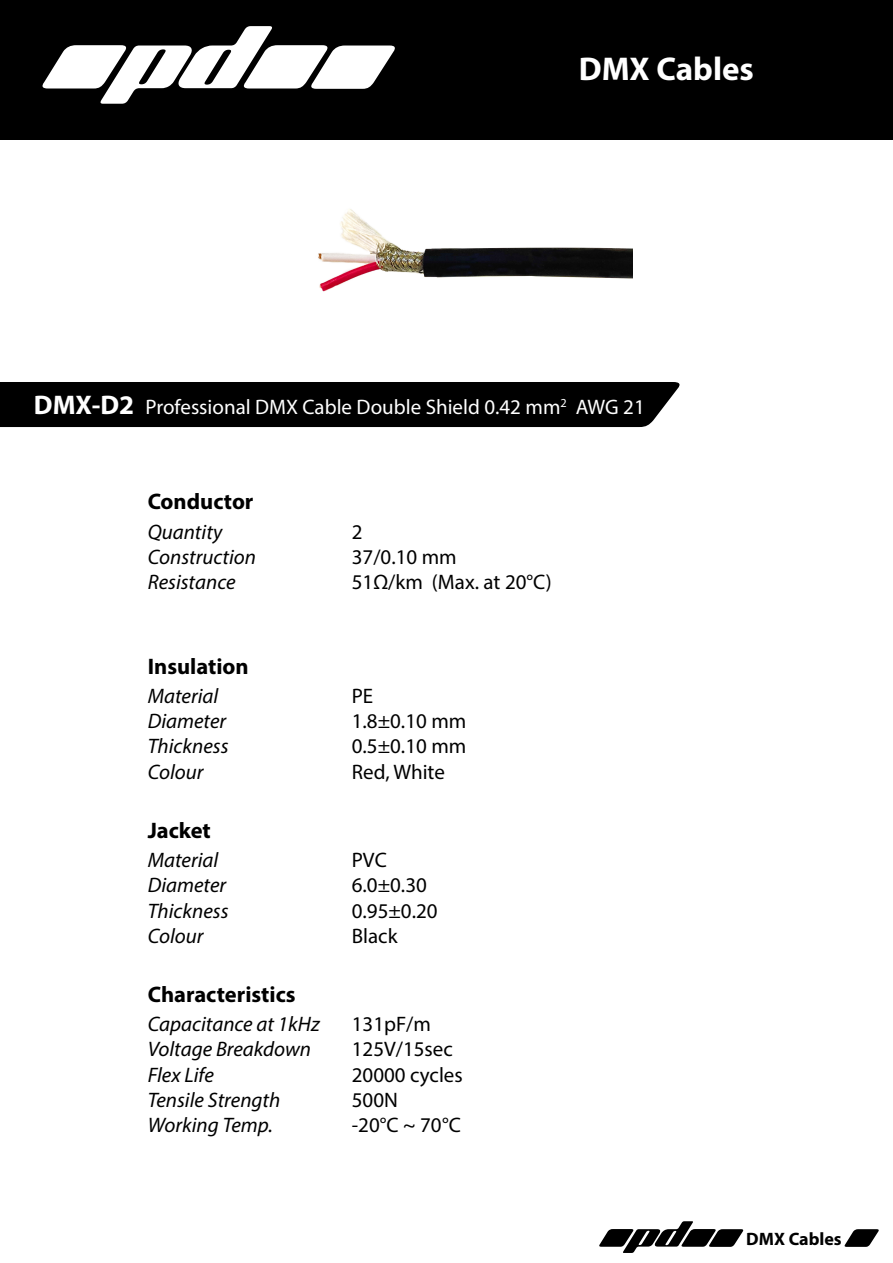
<style>
.page{position:relative;width:893px;height:1263px;background:#fff}
.page>*{position:absolute;margin:0;border:0;box-sizing:border-box;transform-origin:0 0}
.t1{font:700 33px "Myriad Pro";color:#fff}
.t2{font:700 22.5px "Myriad Pro";color:#000}
.t3{font:italic 21px/25.2px "Myriad Pro";color:#000}
.t4{font:21px/25.2px "Myriad Pro";color:#000}
.t5{font:21px "Myriad Pro";color:#fff}
.t6{font:700 18px "Myriad Pro";color:#000}
.s1{font-weight:700;font-size:27px}
</style>
<div class="page">
<img style="left:220px;top:139px;width:413px;height:289px">
<div style="left:0;top:0;width:893px;height:139px;background:#000"></div>
<svg style="left:42px;top:26px;width:353px;height:78px"></svg>
<svg style="left:599px;top:1221px;width:145px;height:32px"></svg>
<div style="left:0;top:382px;width:680px;height:45px;background:#000"></div>
<svg style="left:844px;top:1229px;width:35px;height:18px"></svg>
<h1 class="t1" style="left:579px;top:47px;width:177px">DMX Cables</h1>
<p class="t5" style="left:34px;top:394px;width:612px"><span class="s1">DMX-D2</span> Professional DMX Cable Double Shield 0.42 mm<sup>2</sup> AWG 21</p>
<p class="t2" style="left:148px;top:487px;width:107px">Conductor</p>
<p class="t3" style="left:148px;top:519px;width:110px">Quantity<br>Construction<br>Resistance</p>
<p class="t4" style="left:352px;top:519px;width:201px">2<br>37/0.10 mm<br>51Ω/km (Max. at 20°C)</p>
<p class="t2" style="left:148px;top:651px;width:103px">Insulation</p>
<p class="t3" style="left:148px;top:683px;width:82px">Material<br>Diameter<br>Thickness<br>Colour</p>
<p class="t4" style="left:352px;top:683px;width:116px">PE<br>1.8±0.10 mm<br>0.5±0.10 mm<br>Red, White</p>
<p class="t2" style="left:148px;top:815px;width:65px">Jacket</p>
<p class="t3" style="left:148px;top:847px;width:82px">Material<br>Diameter<br>Thickness<br>Colour</p>
<p class="t4" style="left:352px;top:847px;width:87px">PVC<br>6.0±0.30<br>0.95±0.20<br>Black</p>
<p class="t2" style="left:148px;top:979px;width:149px">Characteristics</p>
<p class="t3" style="left:148px;top:1011px;width:174px">Capacitance at 1kHz<br>Voltage Breakdown<br>Flex Life<br>Tensile Strength<br>Working Temp.</p>
<p class="t4" style="left:352px;top:1011px;width:112px">131pF/m<br>125V/15sec<br>20000 cycles<br>500N<br>-20°C ~ 70°C</p>
<p class="t6" style="left:746px;top:1227px;width:97px">DMX Cables</p>
</div>
